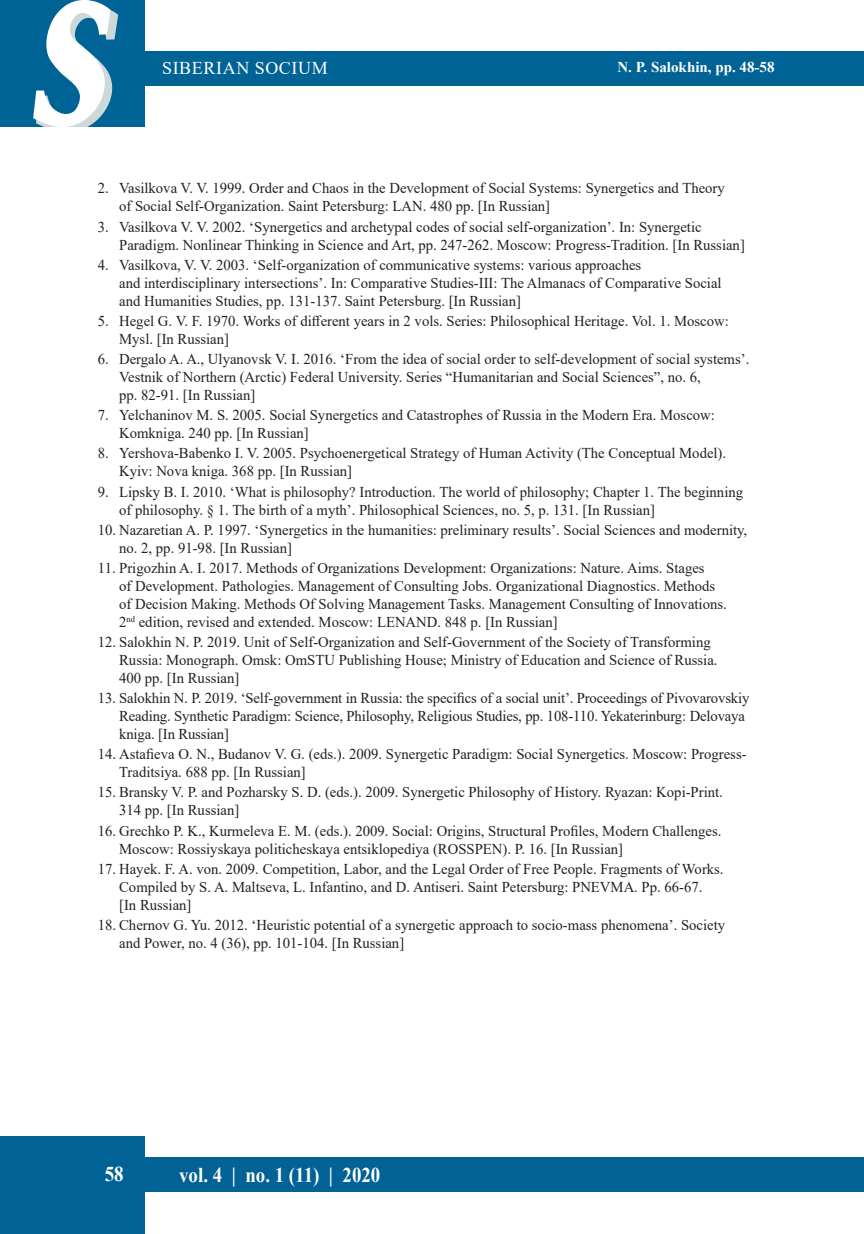
<style>
.page{position:relative;width:864px;height:1234px;background:#fff}
.page>*{position:absolute;margin:0;border:0;box-sizing:border-box;transform-origin:0 0}
.t1{font:italic 700 165px "Quant Antiqua";color:#fff;scale:.75 1}
.t2{font:700 21px "Times New Roman";color:#fff;scale:.9 1}
.t3{font:18px "Times New Roman";letter-spacing:.035em;color:#fff}
.t4{font:15px/18px "Times New Roman";color:#231f20}
.t5{font:700 15px "Times New Roman";color:#fff}
</style>
<div class="page">
<div style="left:0;top:0;width:145px;height:128px;background:#006396"></div>
<div style="left:142px;top:51px;width:721px;height:34px;background:#006396"></div>
<div style="left:0;top:1135px;width:145px;height:98px;background:#006295"></div>
<div style="left:142px;top:1157px;width:721px;height:34px;background:#006295"></div>
<svg style="left:32px;top:0;width:89px;height:128px"></svg>
<h1 class="t1" style="left:30px;top:-35px;width:113px">S</h1>
<p class="t3" style="left:162px;top:55px;width:167px">SIBERIAN SOCIUM</p>
<p class="t5" style="left:617px;top:56px;width:158px">N. P. Salokhin, pp. 48-58</p>
<p class="t4" style="left:119px;top:179px;width:607px;text-indent:-21px">2. Vasilkova V. V. 1999. Order and Chaos in the Development of Social Systems: Synergetics and Theory of Social Self-Organization. Saint Petersburg: LAN. 480 pp. [In Russian]</p>
<p class="t4" style="left:119px;top:217px;width:627px;text-indent:-21px">3. Vasilkova V. V. 2002. ‘Synergetics and archetypal codes of social self-organization’. In: Synergetic<br>Paradigm. Nonlinear Thinking in Science and Art, pp. 247-262. Moscow: Progress-Tradition. [In Russian]</p>
<p class="t4" style="left:119px;top:255px;width:603px;text-indent:-21px">4. Vasilkova, V. V. 2003. ‘Self-organization of communicative systems: various approaches<br>and interdisciplinary intersections’. In: Comparative Studies-III: The Almanacs of Comparative Social and Humanities Studies, pp. 131-137. Saint Petersburg. [In Russian]</p>
<p class="t4" style="left:119px;top:311px;width:611px;text-indent:-21px">5. Hegel G. V. F. 1970. Works of different years in 2 vols. Series: Philosophical Heritage. Vol. 1. Moscow:<br>Mysl. [In Russian]</p>
<p class="t4" style="left:119px;top:349px;width:631px;text-indent:-21px">6. Dergalo A. A., Ulyanovsk V. I. 2016. ‘From the idea of social order to self-development of social systems’.<br>Vestnik of Northern (Arctic) Federal University. Series “Humanitarian and Social Sciences”, no. 6,<br>pp. 82-91. [In Russian]</p>
<p class="t4" style="left:119px;top:405px;width:597px;text-indent:-21px">7. Yelchaninov M. S. 2005. Social Synergetics and Catastrophes of Russia in the Modern Era. Moscow:<br>Komkniga. 240 pp. [In Russian]</p>
<p class="t4" style="left:119px;top:444px;width:608px;text-indent:-21px">8. Yershova-Babenko I. V. 2005. Psychoenergetical Strategy of Human Activity (The Conceptual Model).<br>Kyiv: Nova kniga. 368 pp. [In Russian]</p>
<p class="t4" style="left:119px;top:482px;width:625px;text-indent:-21px">9. Lipsky B. I. 2010. ‘What is philosophy? Introduction. The world of philosophy; Chapter 1. The beginning of philosophy. § 1. The birth of a myth’. Philosophical Sciences, no. 5, p. 131. [In Russian]</p>
<p class="t4" style="left:119px;top:520px;width:629px;text-indent:-21px">10. Nazaretian A. P. 1997. ‘Synergetics in the humanities: preliminary results’. Social Sciences and modernity, no. 2, pp. 91-98. [In Russian]</p>
<p class="t4" style="left:119px;top:558px;width:609px;text-indent:-21px">11. Prigozhin A. I. 2017. Methods of Organizations Development: Organizations: Nature. Aims. Stages<br>of Development. Pathologies. Management of Consulting Jobs. Organizational Diagnostics. Methods of Decision Making. Methods Of Solving Management Tasks. Management Consulting of Innovations.<br>2<sup>nd</sup> edition, revised and extended. Moscow: LENAND. 848 р. [In Russian]</p>
<p class="t4" style="left:119px;top:632px;width:599px;text-indent:-21px">12. Salokhin N. P. 2019. Unit of Self-Organization and Self-Government of the Society of Transforming<br>Russia: Monograph. Omsk: OmSTU Publishing House; Ministry of Education and Science of Russia.<br>400 pp. [In Russian]</p>
<p class="t4" style="left:119px;top:688px;width:631px;text-indent:-21px">13. Salokhin N. P. 2019. ‘Self-government in Russia: the specifics of a social unit’. Proceedings of Pivovarovskiy<br>Reading. Synthetic Paradigm: Science, Philosophy, Religious Studies, pp. 108-110. Yekaterinburg: Delovaya kniga. [In Russian]</p>
<p class="t4" style="left:119px;top:744px;width:628px;text-indent:-21px">14. Astafieva O. N., Budanov V. G. (eds.). 2009. Synergetic Paradigm: Social Synergetics. Moscow: Progress-<br>Traditsiya. 688 pp. [In Russian]</p>
<p class="t4" style="left:119px;top:782px;width:605px;text-indent:-21px">15. Bransky V. P. and Pozharsky S. D. (eds.). 2009. Synergetic Philosophy of History. Ryazan: Kopi-Print.<br>314 pp. [In Russian]</p>
<p class="t4" style="left:119px;top:821px;width:603px;text-indent:-21px">16. Grechko P. K., Kurmeleva E. M. (eds.). 2009. Social: Origins, Structural Profiles, Modern Challenges.<br>Moscow: Rossiyskaya politicheskaya entsiklopediya (ROSSPEN). P. 16. [In Russian]</p>
<p class="t4" style="left:119px;top:859px;width:605px;text-indent:-21px">17. Hayek. F. A. von. 2009. Competition, Labor, and the Legal Order of Free People. Fragments of Works.<br>Compiled by S. A. Maltseva, L. Infantino, and D. Antiseri. Saint Petersburg: PNEVMA. Pp. 66-67.<br>[In Russian]</p>
<p class="t4" style="left:119px;top:915px;width:607px;text-indent:-21px">18. Chernov G. Yu. 2012. ‘Heuristic potential of a synergetic approach to socio-mass phenomena’. Society and Power, no. 4 (36), pp. 101-104. [In Russian]</p>
<h2 class="t2" style="left:105px;top:1158px;width:22px">58</h2>
<h2 class="t2" style="left:179px;top:1159px;width:225px">vol. 4 | no. 1 (11) | 2020</h2>
</div>
